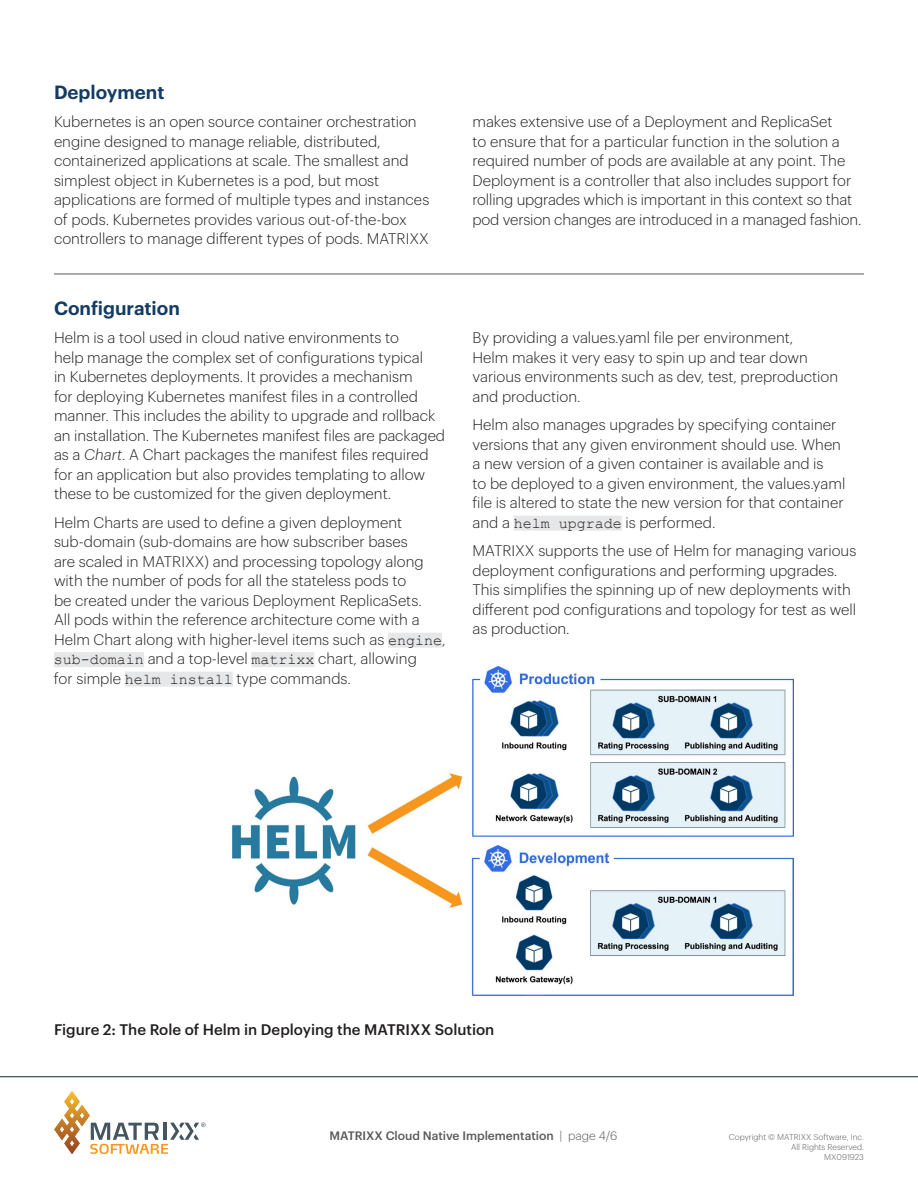
<style>
.page{position:relative;width:918px;height:1188px;background:#fff}
.page>*{position:absolute;margin:0;border:0;box-sizing:border-box;transform-origin:0 0}
.t1{font:600 18.75px "Graphik";color:#143b63}
.t2{font:300 15px/19.5px "Graphik";color:#231f20}
.t3{font:500 15px "Graphik";color:#231f20}
.t4{font:500 12px "Graphik";color:#58595b}
.t5{font:300 8.25px/9.9px "Graphik";color:#58595b;text-align:right}
.s1{font-style:italic}
.s2{font-family:"Courier New";font-weight:400}
.s3{font-weight:300}
</style>
<div class="page">
<svg style="left:54px;top:1091px;width:152px;height:63px"></svg>
<hr style="left:0;top:1076px;width:918px;height:1px;background:#455560">
<img style="left:232px;top:666px;width:561px;height:330px">
<hr style="left:54px;top:274px;width:810px;height:1px;background:#58595b">
<div style="left:388px;top:633px;width:54px;height:15px;background:#e6e7e8"></div>
<div style="left:54px;top:652px;width:90px;height:15px;background:#e6e7e8"></div>
<div style="left:251px;top:652px;width:63px;height:15px;background:#e6e7e8"></div>
<div style="left:125px;top:672px;width:108px;height:15px;background:#e6e7e8"></div>
<div style="left:514px;top:516px;width:108px;height:15px;background:#e6e7e8"></div>
<p class="t1" style="left:54px;top:78px;width:112px">Deployment</p>
<p class="t2" style="left:54px;top:111px;width:377px">Kubernetes is an open source container orchestration engine designed to manage reliable, distributed, containerized applications at scale. The smallest and simplest object in Kubernetes is a pod, but most applications are formed of multiple types and instances of pods. Kubernetes provides various out-of-the-box controllers to manage different types of pods. MATRIXX</p>
<p class="t2" style="left:472px;top:111px;width:391px">makes extensive use of a Deployment and ReplicaSet<br>to ensure that for a particular function in the solution a required number of pods are available at any point. The Deployment is a controller that also includes support for rolling upgrades which is important in this context so that pod version changes are introduced in a managed fashion.</p>
<p class="t1" style="left:54px;top:294px;width:127px">Configuration</p>
<p class="t2" style="left:54px;top:327px;width:393px">Helm is a tool used in cloud native environments to<br>help manage the complex set of configurations typical<br>in Kubernetes deployments. It provides a mechanism<br>for deploying Kubernetes manifest files in a controlled manner. This includes the ability to upgrade and rollback an installation. The Kubernetes manifest files are packaged as a <span class="s1">Chart</span>. A Chart packages the manifest files required for an application but also provides templating to allow these to be customized for the given deployment.</p>
<p class="t2" style="left:54px;top:511px;width:393px">Helm Charts are used to define a given deployment sub-domain (sub-domains are how subscriber bases<br>are scaled in MATRIXX) and processing topology along with the number of pods for all the stateless pods to<br>be created under the various Deployment ReplicaSets.<br>All pods within the reference architecture come with a Helm Chart along with higher-level items such as <span class="s2">engine</span>, <span class="s2">sub-domain</span> and a top-level <span class="s2">matrixx</span> chart, allowing<br>for simple <span class="s2">helm install</span> type commands.</p>
<p class="t2" style="left:472px;top:327px;width:367px">By providing a values.yaml file per environment,<br>Helm makes it very easy to spin up and tear down various environments such as dev, test, preproduction and production.</p>
<p class="t2" style="left:472px;top:414px;width:374px">Helm also manages upgrades by specifying container versions that any given environment should use. When a new version of a given container is available and is<br>to be deployed to a given environment, the values.yaml file is altered to state the new version for that container and a <span class="s2">helm upgrade</span> is performed.</p>
<p class="t2" style="left:472px;top:540px;width:385px">MATRIXX supports the use of Helm for managing various deployment configurations and performing upgrades.<br>This simplifies the spinning up of new deployments with different pod configurations and topology for test as well as production.</p>
<p class="t3" style="left:54px;top:1018px;width:442px">Figure 2: The Role of Helm in Deploying the MATRIXX Solution</p>
<p class="t4" style="left:329px;top:1126px;width:289px">MATRIXX Cloud Native Implementation <span class="s3">| page 4/6</span></p>
<p class="t5" style="left:729px;top:1131px;width:137px">Copyright © MATRIXX Software, Inc.<br>All Rights Reserved.<br>MX091923</p>
</div>
